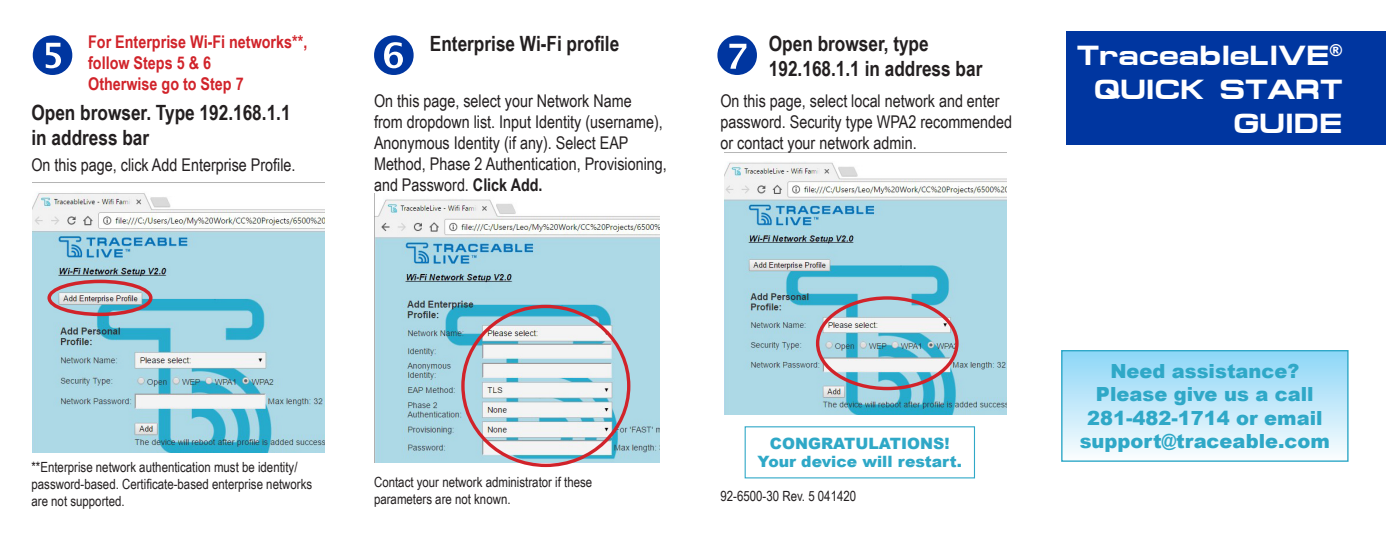
<style>
.page{position:relative;width:1386px;height:536px;background:#fff}
.page>*{position:absolute;margin:0;border:0;box-sizing:border-box;transform-origin:0 0}
.t1{font:700 28px/33.6px "Micro Extend FLF";color:#fff;text-align:right}
.t2{font:700 21px/25.2px "Arial Narrow";color:#231f20}
.t3{font:900 19.43px/23.3px "Arial";color:#2fa8c7;text-align:center}
.t4{font:17.5px/21px "Arial Narrow";color:#231f20}
.t5{font:700 17.5px/21px "Arial Narrow";color:#d1232a}
.t6{font:900 15.58px/18.7px "Arial";color:#2fa8c7;text-align:center}
.t7{font:14px/16.8px "Arial Narrow";color:#231f20}
.s1{font-weight:700}
</style>
<div class="page">
<img style="left:33px;top:182px;width:291px;height:271px">
<img style="left:724px;top:152px;width:283px;height:262px">
<img style="left:374px;top:193px;width:285px;height:269px">
<div style="left:47px;top:279px;width:106px;height:37px;border:3px solid #d1232a;border-radius:50%"></div>
<div style="left:816px;top:296px;width:143px;height:94px;border:3px solid #d1232a;border-radius:50%"></div>
<div style="left:461px;top:305px;width:169px;height:162px;border:3px solid #d1232a;border-radius:50%"></div>
<div style="left:1067px;top:32px;width:319px;height:112px;background:#0036a0"></div>
<svg style="left:33px;top:35px;width:39px;height:40px"></svg>
<div style="left:1062px;top:350px;width:286px;height:111px;background:linear-gradient(to bottom,#8cd6f7,#fbfdfe)"></div>
<div style="left:1061px;top:350px;width:288px;height:111px;border:1px solid #2fa8c7"></div>
<div style="left:745px;top:426px;width:230px;height:52px;border:1px solid #2fa8c7"></div>
<svg style="left:717px;top:35px;width:40px;height:40px"></svg>
<svg style="left:374px;top:35px;width:40px;height:40px"></svg>
<p class="t5" style="left:88px;top:31px;width:221px">For Enterprise Wi-Fi networks**, follow Steps 5 &amp; 6<br>Otherwise go to Step 7</p>
<p class="t2" style="left:32px;top:99px;width:261px">Open browser. Type 192.168.1.1 in address bar</p>
<p class="t4" style="left:32px;top:154px;width:266px">On this page, click Add Enterprise Profile.</p>
<p class="t2" style="left:430px;top:30px;width:191px">Enterprise Wi-Fi profile</p>
<p class="t2" style="left:769px;top:30px;width:215px">Open browser, type<br>192.168.1.1 in address bar</p>
<p class="t4" style="left:374px;top:90px;width:294px">On this page, select your Network Name<br>from dropdown list. Input Identity (username), Anonymous Identity (if any). Select EAP Method, Phase 2 Authentication, Provisioning, and Password. <span class="s1">Click Add.</span></p>
<p class="t4" style="left:721px;top:90px;width:293px">On this page, select local network and enter password. Security type WPA2 recommended or contact your network admin.</p>
<p class="t1" style="left:1077px;top:39px;width:267px">TraceableLIVE<sup>®<br></sup>QUICK START<br>GUIDE</p>
<p class="t7" style="left:32px;top:458px;width:282px">**Enterprise network authentication must be identity/ password-based. Certificate-based enterprise networks are not supported.</p>
<p class="t7" style="left:374px;top:473px;width:220px">Contact your network administrator if these parameters are not known.</p>
<p class="t6" style="left:758px;top:433px;width:206px">CONGRATULATIONS!<br>Your device will restart.</p>
<p class="t7" style="left:721px;top:487px;width:137px">92-6500-30 Rev. 5 041420</p>
<p class="t3" style="left:1110px;top:358px;width:191px">Need assistance?</p>
<p class="t3" style="left:1096px;top:382px;width:219px">Please give us a call</p>
<p class="t3" style="left:1080px;top:405px;width:252px">281-482-1714 or email support@traceable.com</p>
</div>
